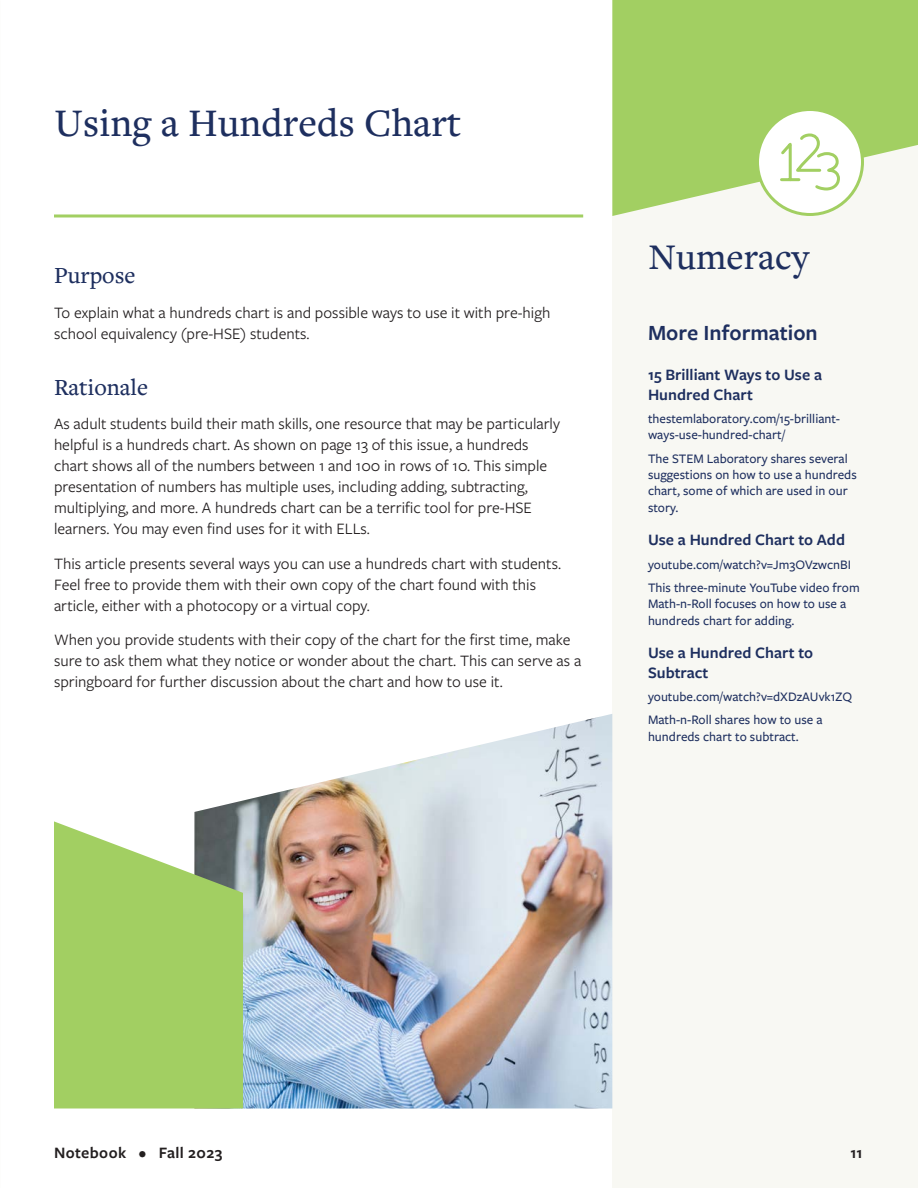
<style>
.page{position:relative;width:918px;height:1188px;background:#fff}
.page>*{position:absolute;margin:0;border:0;box-sizing:border-box;transform-origin:0 0}
.t1{font:500 40.5px "Freight Text Pro";color:#1e2f5f}
.Section_title{font:500 37.5px "Freight Text Pro";color:#1e2f5f}
.t2{font:500 24px "Freight Text Pro";color:#1e2f5f}
.Sidebar_title{font:600 22.5px "Freight Sans Pro";color:#1e2f5f}
.body_paragraph{font:16.5px/21px "Freight Sans Pro";color:#231f20}
.sidebar_subhead{font:600 16.5px/19.8px "Freight Sans Pro";color:#1e2f5f}
.t3{font:600 16.5px "Freight Sans Pro";letter-spacing:.025em;color:#231f20}
.sidebar_text{font:500 13.5px/16.5px "Freight Sans Pro";color:#1e2f5f}
.sidebar_url{font:500 13.5px/16.5px "Freight Sans Pro";color:#1e2f5f}
</style>
<div class="page">
<div style="left:612px;top:0;width:306px;height:1188px;background:#f8f8f3"></div>
<svg style="left:612px;top:0;width:306px;height:216px;background:#acd474"></svg>
<div style="left:758px;top:110px;width:104px;height:105px;background:#fff;border-radius:50%"></div>
<div style="left:756px;top:108px;width:108px;height:108px;border:3px solid #a2cf62;border-radius:50%"></div>
<svg style="left:780px;top:133px;width:60px;height:58px"></svg>
<hr style="left:54px;top:214px;width:529px;height:3px;background:#a2cf62">
<img style="left:194px;top:714px;width:418px;height:394px">
<svg style="left:54px;top:821px;width:189px;height:288px;background:#a5cc6d"></svg>
<h1 class="t1" style="left:54px;top:96px;width:409px">Using a Hundreds Chart</h1>
<h2 class="t2" style="left:54px;top:260px;width:83px">Purpose</h2>
<p class="body_paragraph" style="left:54px;top:301px;width:498px">To explain what a hundreds chart is and possible ways to use it with pre-high school equivalency (pre-HSE) students.</p>
<h2 class="t2" style="left:54px;top:371px;width:96px">Rationale</h2>
<p class="body_paragraph" style="left:54px;top:413px;width:508px">As adult students build their math skills, one resource that may be particularly helpful is a hundreds chart. As shown on page 13 of this issue, a hundreds chart shows all of the numbers between 1 and 100 in rows of 10. This simple presentation of numbers has multiple uses, including adding, subtracting, multiplying, and more. A hundreds chart can be a terrific tool for pre-HSE learners. You may even find uses for it with ELLs.</p>
<p class="body_paragraph" style="left:54px;top:552px;width:509px">This article presents several ways you can use a hundreds chart with students.<br>Feel free to provide them with their own copy of the chart found with this article, either with a photocopy or a virtual copy.</p>
<p class="body_paragraph" style="left:54px;top:629px;width:529px">When you provide students with their copy of the chart for the first time, make sure to ask them what they notice or wonder about the chart. This can serve as a springboard for further discussion about the chart and how to use it.</p>
<p class="Section_title" style="left:648px;top:232px;width:163px">Numeracy</p>
<p class="Sidebar_title" style="left:648px;top:317px;width:171px">More Information</p>
<p class="sidebar_subhead" style="left:648px;top:364px;width:176px">15 Brilliant Ways to Use a<br>Hundred Chart</p>
<p class="sidebar_url" style="left:648px;top:410px;width:194px">thestemlaboratory.com/15-brilliant&shy;ways-use-hundred-chart/</p>
<p class="sidebar_text" style="left:648px;top:449px;width:210px">The STEM Laboratory shares several suggestions on how to use a hundreds chart, some of which are used in our story.</p>
<p class="sidebar_subhead" style="left:648px;top:529px;width:199px">Use a Hundred Chart to Add</p>
<p class="sidebar_url" style="left:648px;top:555px;width:205px">youtube.com/watch?v=Jm3OVzwcnBI</p>
<p class="sidebar_text" style="left:648px;top:579px;width:213px">This three-minute YouTube video from<br>Math-n-Roll focuses on how to use a hundreds chart for adding.</p>
<p class="sidebar_subhead" style="left:648px;top:642px;width:167px">Use a Hundred Chart to<br>Subtract</p>
<p class="sidebar_url" style="left:648px;top:688px;width:206px">youtube.com/watch?v=dXDzAUvk1ZQ</p>
<p class="sidebar_text" style="left:648px;top:711px;width:176px">Math-n-Roll shares how to use a hundreds chart to subtract.</p>
<p class="t3" style="left:54px;top:1141px;width:170px">Notebook • Fall 2023</p>
<p class="t3" style="left:850px;top:1141px;width:14px">11</p>
</div>
